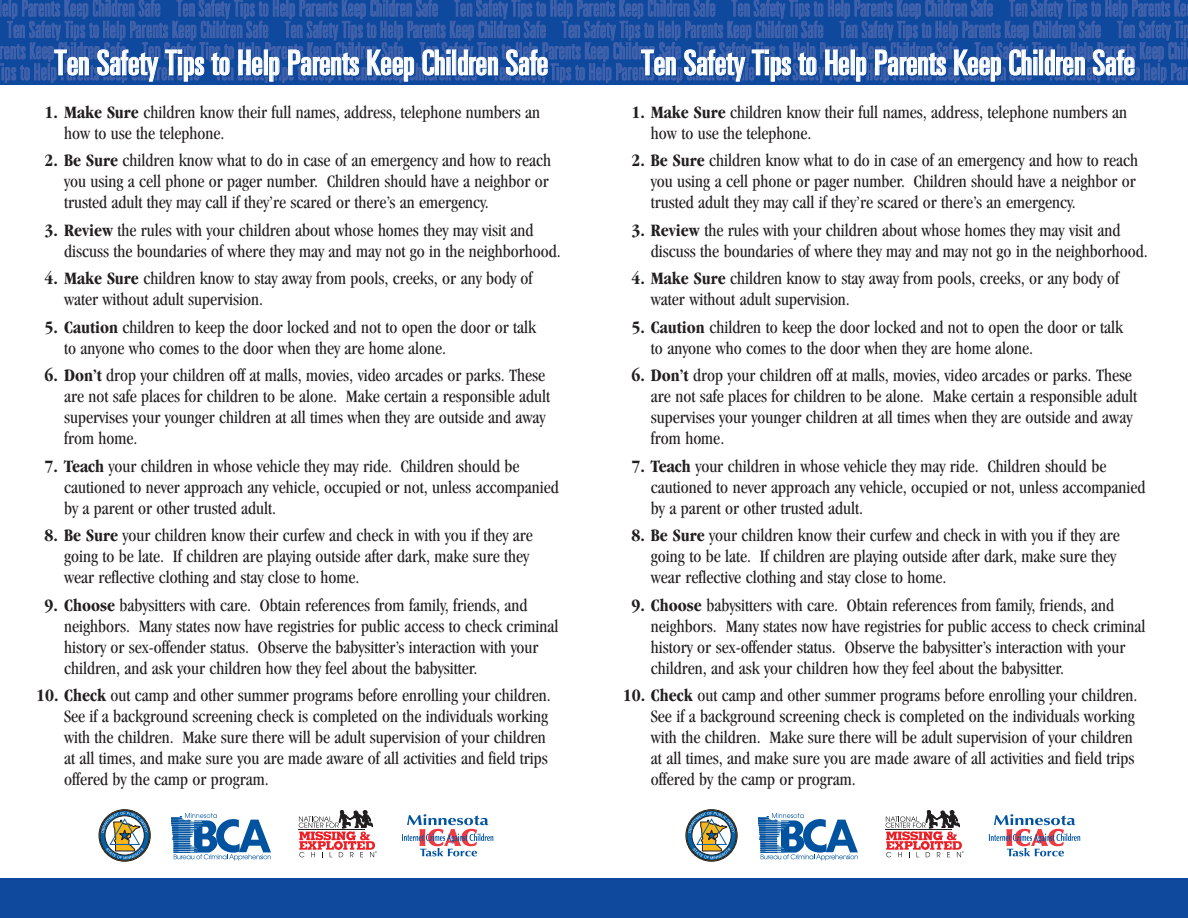
<style>
.page{position:relative;width:1188px;height:918px;background:#fff}
.page>*{position:absolute;margin:0;border:0;box-sizing:border-box;transform-origin:0 0}
.t1{font:ultra-condensed 34.5px "Univers";color:#fff}
.t2{font:300 ultra-condensed 22.5px/21.3px "Univers";color:#4262ac;text-align:center}
.t3{font:condensed 18px/21px "Garamond";color:#231f20}
.s1{font-weight:700}
</style>
<div class="page">
<div style="left:0;top:0;width:1188px;height:85px;background:#0f499d"></div>
<div style="left:0;top:878px;width:1188px;height:40px;background:#0f499d"></div>
<svg style="left:171px;top:813px;width:100px;height:48px"></svg>
<svg style="left:299px;top:810px;width:78px;height:47px"></svg>
<svg style="left:402px;top:814px;width:91px;height:42px"></svg>
<svg style="left:101px;top:812px;width:50px;height:47px"></svg>
<svg style="left:758px;top:813px;width:100px;height:48px"></svg>
<svg style="left:886px;top:810px;width:78px;height:47px"></svg>
<svg style="left:989px;top:814px;width:91px;height:42px"></svg>
<svg style="left:688px;top:812px;width:50px;height:47px"></svg>
<p class="t2" style="left:-1px;top:-1px;width:1192px">elp Parents Keep Children Safe TenSafety Tips toHelp Parents Keep Children Safe TenSafety Tips toHelp Parents Keep Children Safe TenSafety Tips toHelp Parents Keep Children Safe TenSafety Tips toHelp Parents Ke Ten Safety Tips toHelp Parents Keep ChildrenSafe Ten Safety Tips toHelp Parents Keep ChildrenSafe Ten Safety Tips toHelp Parents Keep ChildrenSafe Ten Safety Tips toHelp Parents Keep ChildrenSafe Ten Safety Tip rents Keep Children Safe TenSafety Tips toHelp Parents Keep Children Safe TenSafety Tips toHelp Parents Keep Children Safe TenSafety Tips toHelp Parents Keep Children Safe TenSafety Tips toHelp Parents Keep Chil ips toHelp Parents Keep ChildrenSafe Ten Safety Tips toHelp Parents Keep ChildrenSafe Ten Safety Tips toHelp Parents Keep ChildrenSafe Ten Safety Tips toHelp Parents Keep ChildrenSafe Ten Safety Tips toHelp Par</p>
<p class="t3" style="left:64px;top:103px;width:478px;text-indent:-19px"><span class="s1">1. Make Sure</span> children know their full names, address, telephone numbers an how to use the telephone.</p>
<p class="t3" style="left:64px;top:152px;width:489px;text-indent:-19px"><span class="s1">2. Be Sure</span> children know what to do in case of an emergency and how to reach you using a cell phone or pager number. Children should have a neighbor or trusted adult they may call if they’re scared or there’s an emergency.</p>
<p class="t3" style="left:64px;top:221px;width:498px;text-indent:-19px"><span class="s1">3. Review</span> the rules with your children about whose homes they may visit and discuss the boundaries of where they may and may not go in the neighborhood.</p>
<p class="t3" style="left:64px;top:269px;width:470px;text-indent:-19px"><span class="s1">4. Make Sure</span> children know to stay away from pools, creeks, or any body of water without adult supervision.</p>
<p class="t3" style="left:64px;top:318px;width:474px;text-indent:-19px"><span class="s1">5. Caution</span> children to keep the door locked and not to open the door or talk to anyone who comes to the door when they are home alone.</p>
<p class="t3" style="left:64px;top:366px;width:488px;text-indent:-19px"><span class="s1">6. Don’t</span> drop your children off at malls, movies, video arcades or parks. These are not safe places for children to be alone. Make certain a responsible adult supervises your younger children at all times when they are outside and away from home.</p>
<p class="t3" style="left:64px;top:457px;width:496px;text-indent:-19px"><span class="s1">7. Teach</span> your children in whose vehicle they may ride. Children should be cautioned to never approach any vehicle, occupied or not, unless accompanied by a parent or other trusted adult.</p>
<p class="t3" style="left:64px;top:526px;width:470px;text-indent:-19px"><span class="s1">8. Be Sure</span> your children know their curfew and check in with you if they are going to be late. If children are playing outside after dark, make sure they wear reflective clothing and stay close to home.</p>
<p class="t3" style="left:64px;top:596px;width:496px;text-indent:-19px"><span class="s1">9. Choose</span> babysitters with care. Obtain references from family, friends, and neighbors. Many states now have registries for public access to check criminal history or sex-offender status. Observe the babysitter’s interaction with your children, and ask your children how they feel about the babysitter.</p>
<p class="t3" style="left:64px;top:686px;width:488px;text-indent:-28px"><span class="s1">10. Check</span> out camp and other summer programs before enrolling your children.<br>See if a background screening check is completed on the individuals working with the children. Make sure there will be adult supervision of your children at all times, and make sure you are made aware of all activities and field trips offered by the camp or program.</p>
<h1 class="t1" style="left:55px;top:50px;width:495px">Ten Safety Tips to Help Parents Keep Children Safe</h1>
<h1 class="t1" style="left:641px;top:50px;width:495px">Ten Safety Tips to Help Parents Keep Children Safe</h1>
<p class="t3" style="left:651px;top:103px;width:478px;text-indent:-19px"><span class="s1">1. Make Sure</span> children know their full names, address, telephone numbers an how to use the telephone.</p>
<p class="t3" style="left:651px;top:152px;width:489px;text-indent:-19px"><span class="s1">2. Be Sure</span> children know what to do in case of an emergency and how to reach you using a cell phone or pager number. Children should have a neighbor or trusted adult they may call if they’re scared or there’s an emergency.</p>
<p class="t3" style="left:651px;top:221px;width:498px;text-indent:-19px"><span class="s1">3. Review</span> the rules with your children about whose homes they may visit and discuss the boundaries of where they may and may not go in the neighborhood.</p>
<p class="t3" style="left:651px;top:269px;width:470px;text-indent:-19px"><span class="s1">4. Make Sure</span> children know to stay away from pools, creeks, or any body of water without adult supervision.</p>
<p class="t3" style="left:651px;top:318px;width:474px;text-indent:-19px"><span class="s1">5. Caution</span> children to keep the door locked and not to open the door or talk to anyone who comes to the door when they are home alone.</p>
<p class="t3" style="left:651px;top:366px;width:488px;text-indent:-19px"><span class="s1">6. Don’t</span> drop your children off at malls, movies, video arcades or parks. These are not safe places for children to be alone. Make certain a responsible adult supervises your younger children at all times when they are outside and away from home.</p>
<p class="t3" style="left:651px;top:457px;width:496px;text-indent:-19px"><span class="s1">7. Teach</span> your children in whose vehicle they may ride. Children should be cautioned to never approach any vehicle, occupied or not, unless accompanied by a parent or other trusted adult.</p>
<p class="t3" style="left:651px;top:526px;width:470px;text-indent:-19px"><span class="s1">8. Be Sure</span> your children know their curfew and check in with you if they are going to be late. If children are playing outside after dark, make sure they wear reflective clothing and stay close to home.</p>
<p class="t3" style="left:651px;top:596px;width:496px;text-indent:-19px"><span class="s1">9. Choose</span> babysitters with care. Obtain references from family, friends, and neighbors. Many states now have registries for public access to check criminal history or sex-offender status. Observe the babysitter’s interaction with your children, and ask your children how they feel about the babysitter.</p>
<p class="t3" style="left:651px;top:686px;width:488px;text-indent:-28px"><span class="s1">10. Check</span> out camp and other summer programs before enrolling your children.<br>See if a background screening check is completed on the individuals working with the children. Make sure there will be adult supervision of your children at all times, and make sure you are made aware of all activities and field trips offered by the camp or program.</p>
</div>
